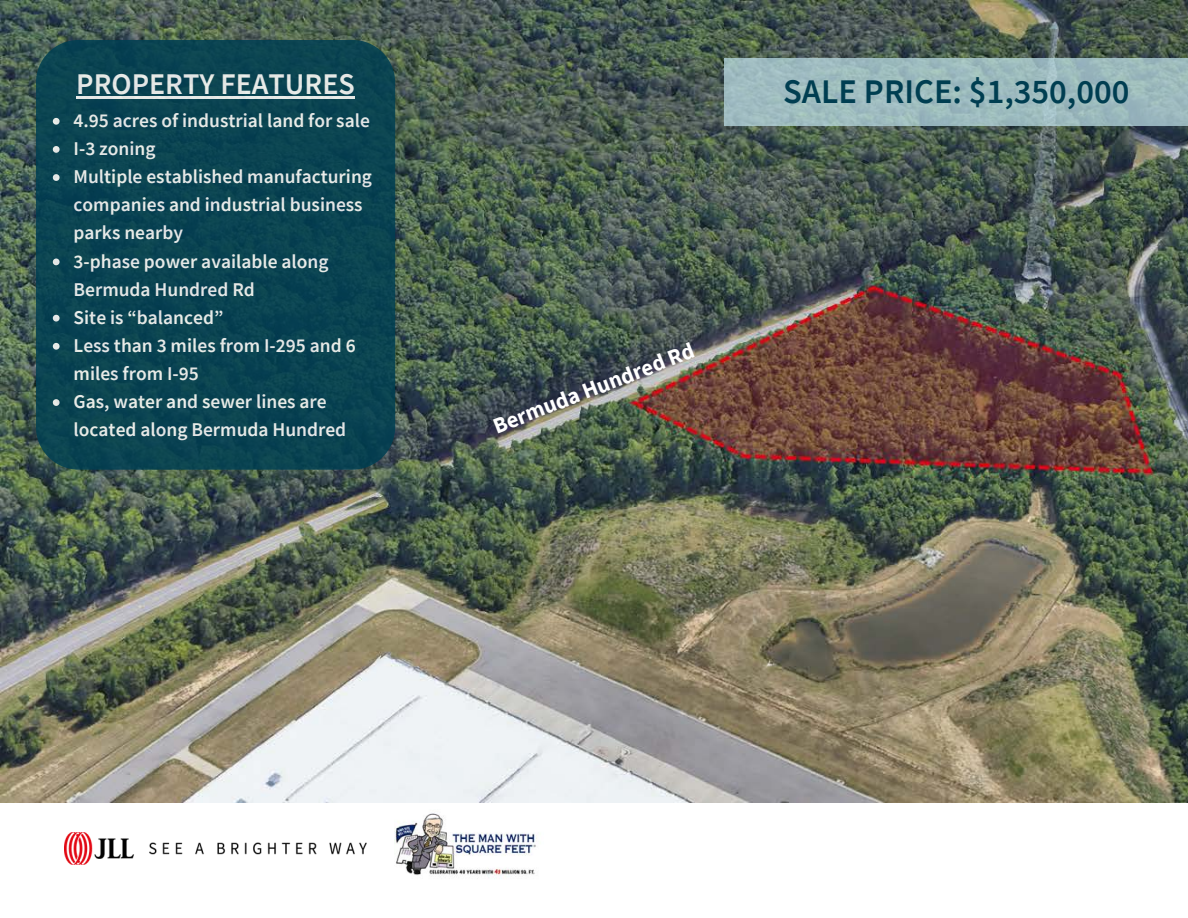
<style>
.page{position:relative;width:1188px;height:918px;background:#fff}
.page>*{position:absolute;margin:0;border:0;box-sizing:border-box;transform-origin:0 0}
.t1{font:600 34.5px "Source Sans Pro";color:#003e51}
.t2{font:600 30px "Source Sans Pro";color:#fff}
.t3{font:700 22.5px "Source Sans Pro";color:#fff}
.t4{font:600 19.5px/28px "Source Sans Pro";color:#fff}
</style>
<div class="page">
<img style="left:64px;top:833px;width:303px;height:31px">
<img style="left:395px;top:813px;width:142px;height:66px">
<img style="left:0;top:0;width:1188px;height:802px">
<div style="left:36px;top:40px;width:359px;height:429px;background:#0a4351"></div>
<hr style="left:76px;top:97px;width:279px;height:2px;background:#fff">
<svg style="left:53px;top:118px;width:7px;height:7px"></svg>
<svg style="left:53px;top:146px;width:7px;height:7px"></svg>
<svg style="left:53px;top:174px;width:7px;height:7px"></svg>
<svg style="left:53px;top:259px;width:7px;height:6px"></svg>
<svg style="left:53px;top:315px;width:7px;height:7px"></svg>
<svg style="left:53px;top:343px;width:7px;height:7px"></svg>
<svg style="left:53px;top:399px;width:7px;height:7px"></svg>
<div style="left:725px;top:58px;width:463px;height:68px;background:#9dbbbe"></div>
<h2 class="t2" style="left:76px;top:65px;width:280px">PROPERTY FEATURES</h2>
<p class="t4" style="left:74px;top:106px;width:300px">4.95 acres of industrial land for sale<br>I-3 zoning<br>Multiple established manufacturing companies and industrial business parks nearby<br>3-phase power available along<br>Bermuda Hundred Rd<br>Site is “balanced”<br>Less than 3 miles from I-295 and 6 miles from I-95<br>Gas, water and sewer lines are located along Bermuda Hundred</p>
<p class="t1" style="left:783px;top:69px;width:348px">SALE PRICE: $1,350,000</p>
<h3 class="t3" style="left:489px;top:413px;width:215px;rotate:-21deg">Bermuda Hundred Rd</h3>
</div>
